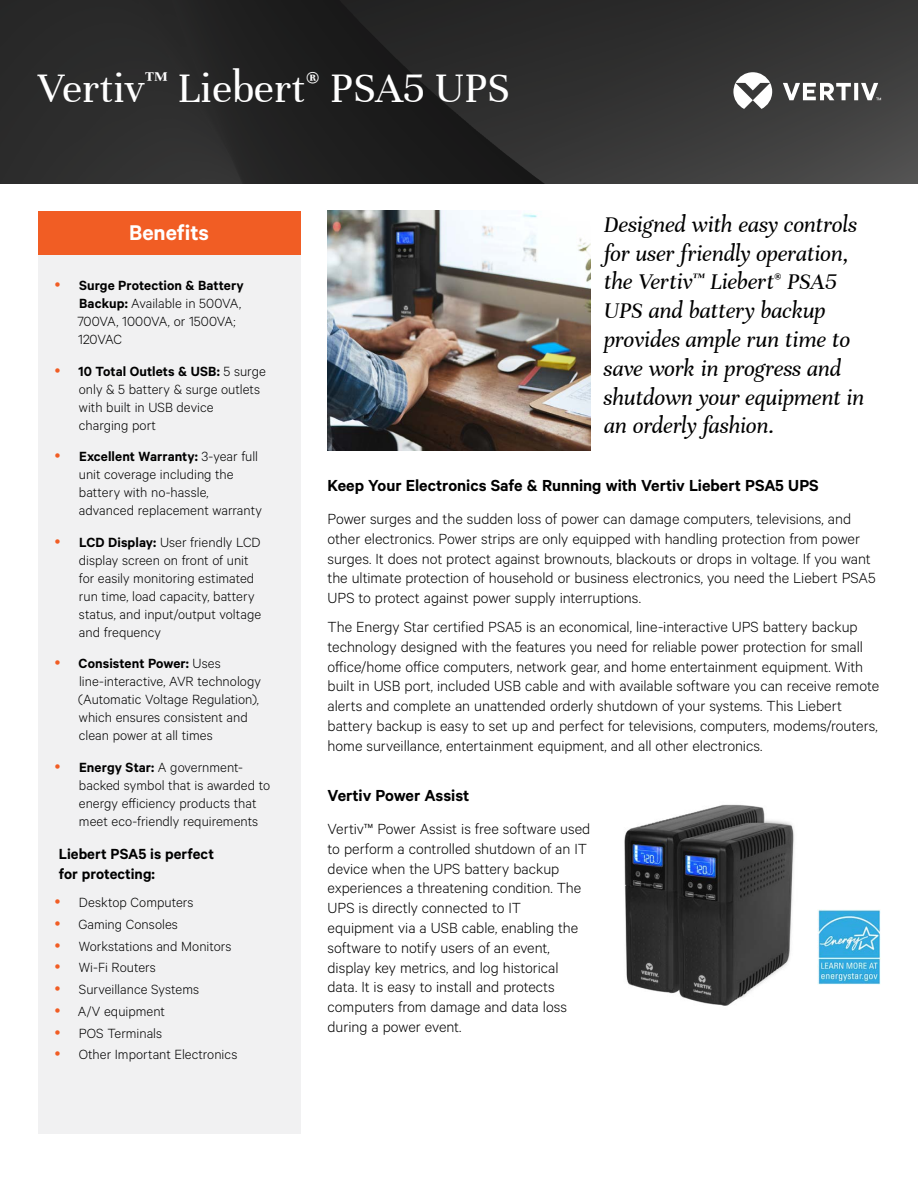
<style>
.page{position:relative;width:918px;height:1188px;background:#fff}
.page>*{position:absolute;margin:0;border:0;box-sizing:border-box;transform-origin:0 0}
.t1{font:45px "Unna";color:#fff}
.t2{font:italic 24px/28.8px "Unna";letter-spacing:-.005em;color:#000}
.t3{font:600 24px "Calibre";color:#fff}
.t4{font:600 18px "Calibre";letter-spacing:-.005em;color:#000}
.t5{font:300 16.5px/19.8px "Calibre";color:#000}
.t6{font:600 16.5px/19.8px "Calibre";color:#000}
.t7{font:300 15px/18px "Calibre";color:#000}
.s1{font-weight:600}
</style>
<div class="page">
<img style="left:0;top:0;width:918px;height:183px">
<svg style="left:733px;top:72px;width:148px;height:37px"></svg>
<div style="left:38px;top:254px;width:263px;height:880px;background:#f1f1f2"></div>
<div style="left:38px;top:211px;width:263px;height:43px;background:#f15d24"></div>
<img style="left:624px;top:804px;width:217px;height:202px">
<img style="left:818px;top:910px;width:62px;height:74px">
<img style="left:328px;top:211px;width:262px;height:240px">
<h1 class="t1" style="left:38px;top:62px;width:474px">Vertiv<sup>™</sup> Liebert<sup>®</sup> PSA5 UPS</h1>
<h2 class="t3" style="left:129px;top:219px;width:81px">Benefits</h2>
<p class="t7" style="left:77px;top:276px;width:168px"><span class="s1">Surge Protection &amp; Battery<br>Backup:</span> Available in 500VA,<br>700VA, 1000VA, or 1500VA;<br>120VAC</p>
<p class="t7" style="left:79px;top:361px;width:189px"><span class="s1">10 Total Outlets &amp; USB:</span> 5 surge only &amp; 5 battery &amp; surge outlets with built in USB device charging port</p>
<p class="t7" style="left:79px;top:447px;width:184px"><span class="s1">Excellent Warranty:</span> 3-year full unit coverage including the battery with no-hassle, advanced replacement warranty</p>
<p class="t7" style="left:79px;top:532px;width:184px"><span class="s1">LCD Display:</span> User friendly LCD display screen on front of unit for easily monitoring estimated run time, load capacity, battery status, and input/output voltage and frequency</p>
<p class="t7" style="left:78px;top:654px;width:184px"><span class="s1">Consistent Power:</span> Uses line-interactive, AVR technology (Automatic Voltage Regulation), which ensures consistent and clean power at all times</p>
<p class="t7" style="left:79px;top:757px;width:193px"><span class="s1">Energy Star:</span> A government&shy;backed symbol that is awarded to energy efficiency products that meet eco-friendly requirements</p>
<p class="t6" style="left:59px;top:843px;width:157px">Liebert PSA5 is perfect for protecting:</p>
<p class="t7" style="left:78px;top:891px;width:161px;line-height:21.8px">Desktop Computers<br>Gaming Consoles<br>Workstations and Monitors<br>Wi-Fi Routers<br>Surveillance Systems<br>A/V equipment<br>POS Terminals<br>Other Important Electronics</p>
<h2 class="t2" style="left:604px;top:210px;width:262px">Designed with easy controls for user friendly operation, the Vertiv<sup>™</sup> Liebert<sup>®</sup> PSA5<br>UPS and battery backup provides ample run time to save work in progress and shutdown your equipment in an orderly fashion.</h2>
<p class="t4" style="left:328px;top:474px;width:493px">Keep Your Electronics Safe &amp; Running with Vertiv Liebert PSA5 UPS</p>
<p class="t5" style="left:328px;top:508px;width:550px">Power surges and the sudden loss of power can damage computers, televisions, and other electronics. Power strips are only equipped with handling protection from power surges. It does not protect against brownouts, blackouts or drops in voltage. If you want the ultimate protection of household or business electronics, you need the Liebert PSA5<br>UPS to protect against power supply interruptions.</p>
<p class="t5" style="left:328px;top:616px;width:553px">The Energy Star certified PSA5 is an economical, line-interactive UPS battery backup technology designed with the features you need for reliable power protection for small office/home office computers, network gear, and home entertainment equipment. With built in USB port, included USB cable and with available software you can receive remote alerts and complete an unattended orderly shutdown of your systems. This Liebert battery backup is easy to set up and perfect for televisions, computers, modems/routers, home surveillance, entertainment equipment, and all other electronics.</p>
<p class="t4" style="left:328px;top:784px;width:143px">Vertiv Power Assist</p>
<p class="t5" style="left:328px;top:818px;width:264px">Vertiv™ Power Assist is free software used to perform a controlled shutdown of an IT device when the UPS battery backup experiences a threatening condition. The UPS is directly connected to IT equipment via a USB cable, enabling the software to notify users of an event, display key metrics, and log historical data. It is easy to install and protects computers from damage and data loss during a power event.</p>
</div>
